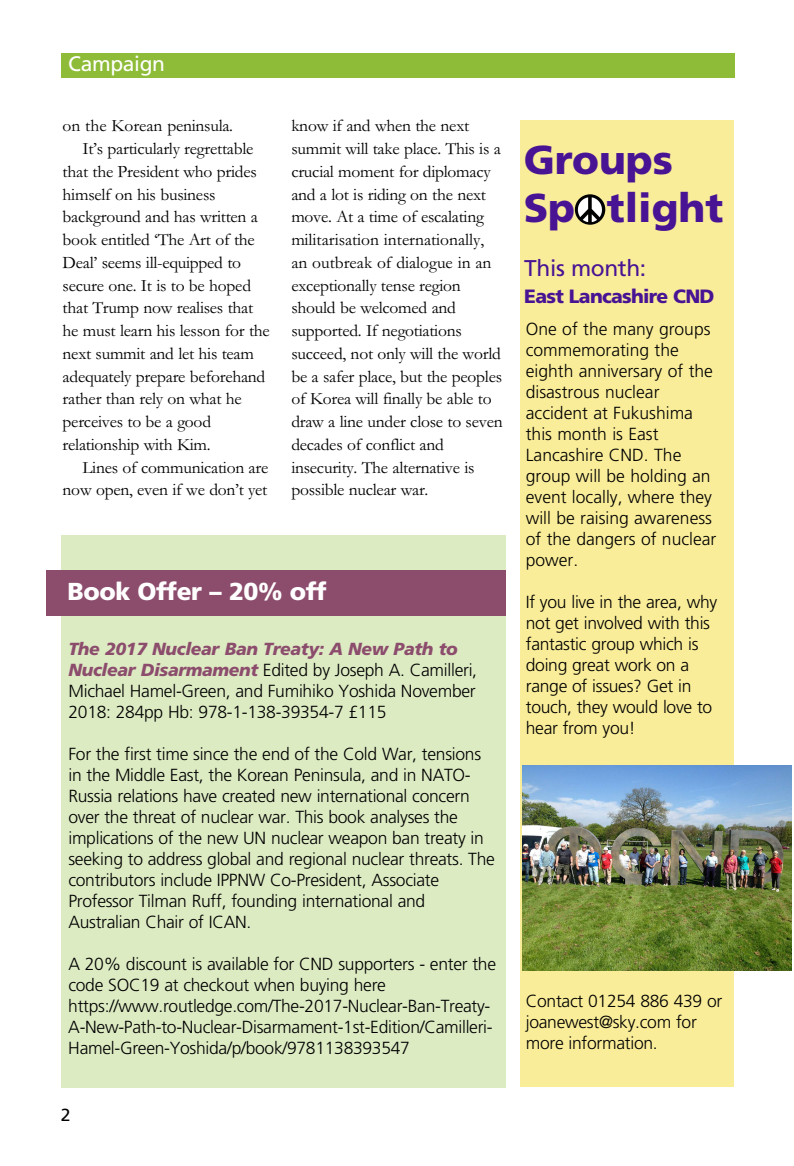
<style>
.page{position:relative;width:794px;height:1166px;background:#fff}
.page>*{position:absolute;margin:0;border:0;box-sizing:border-box;transform-origin:0 0}
.t1{font:900 40.25px/48.3px "Frutiger";color:#481494}
.t2{font:900 24.5px "Frutiger";letter-spacing:-.02em;color:#fff}
.t3{font:22.75px "Frutiger";letter-spacing:-.015em;color:#481494}
.t4{font:21px "Frutiger";letter-spacing:-.015em;color:#fff}
.t5{font:900 19.25px "Frutiger";letter-spacing:-.035em;color:#481494}
.t6{font:300 17.5px/21px "Frutiger";letter-spacing:-.015em;color:#000}
.t7{font:17.5px/22.8px "Garamond";letter-spacing:-.015em;color:#000}
.t8{font:17.5px "Frutiger";color:#000}
.s1{font-weight:900;font-style:italic;color:#8c4d6d}
</style>
<div class="page">
<div style="left:62px;top:53px;width:673px;height:25px;background:#8ebc38"></div>
<div style="left:520px;top:120px;width:214px;height:966px;background:#faed99"></div>
<svg style="left:575px;top:194px;width:30px;height:31px"></svg>
<div style="left:62px;top:535px;width:444px;height:552px;background:#ddebc3"></div>
<div style="left:46px;top:570px;width:460px;height:46px;background:#8c4d6d"></div>
<img style="left:522px;top:766px;width:269px;height:204px">
<p class="t4" style="left:68px;top:55px;width:98px">Campaign</p>
<p class="t7" style="left:63px;top:114px;width:172px">on the Korean peninsula.</p>
<p class="t7" style="left:82px;top:137px;width:172px">It’s particularly regrettable</p>
<p class="t7" style="left:63px;top:159px;width:196px">that the President who prides</p>
<p class="t7" style="left:63px;top:182px;width:154px">himself on his business</p>
<p class="t7" style="left:63px;top:205px;width:197px">background and has written a</p>
<p class="t7" style="left:63px;top:228px;width:194px">book entitled ‘The Art of the</p>
<p class="t7" style="left:63px;top:250px;width:180px">Deal’ seems ill-equipped to</p>
<p class="t7" style="left:63px;top:273px;width:190px">secure one. It is to be hoped</p>
<p class="t7" style="left:63px;top:296px;width:192px">that Trump now realises that</p>
<p class="t7" style="left:63px;top:319px;width:209px">he must learn his lesson for the</p>
<p class="t7" style="left:63px;top:341px;width:193px">next summit and let his team</p>
<p class="t7" style="left:63px;top:364px;width:204px">adequately prepare beforehand</p>
<p class="t7" style="left:63px;top:387px;width:181px">rather than rely on what he</p>
<p class="t7" style="left:63px;top:410px;width:150px">perceives to be a good</p>
<p class="t7" style="left:63px;top:432px;width:149px">relationship with Kim.</p>
<p class="t7" style="left:82px;top:455px;width:187px">Lines of communication are</p>
<p class="t7" style="left:63px;top:478px;width:206px">now open, even if we don’t yet</p>
<p class="t7" style="left:291px;top:114px;width:213px">know if and when the next summit will take place. This is a crucial moment for diplomacy and a lot is riding on the next move. At a time of escalating militarisation internationally, an outbreak of dialogue in an exceptionally tense region should be welcomed and supported. If negotiations succeed, not only will the world be a safer place, but the peoples of Korea will finally be able to draw a line under close to seven decades of conflict and insecurity. The alternative is possible nuclear war.</p>
<h2 class="t2" style="left:68px;top:581px;width:261px">Book Offer – 20% off</h2>
<p class="t6" style="left:68px;top:640px;width:410px"><span class="s1">The 2017 Nuclear Ban Treaty: A New Path to Nuclear Disarmament</span> Edited by Joseph A. Camilleri, Michael Hamel-Green, and Fumihiko Yoshida November 2018: 284pp Hb: 978-1-138-39354-7 £115</p>
<p class="t6" style="left:68px;top:745px;width:428px">For the first time since the end of the Cold War, tensions in the Middle East, the Korean Peninsula, and in NATO-Russia relations have created new international concern over the threat of nuclear war. This book analyses the implications of the new UN nuclear weapon ban treaty in seeking to address global and regional nuclear threats. The contributors include IPPNW Co-President, Associate Professor Tilman Ruff, founding international and Australian Chair of ICAN.</p>
<p class="t6" style="left:68px;top:955px;width:429px">A 20% discount is available for CND supporters - enter the code SOC19 at checkout when buying here https://www.routledge.com/The-2017-Nuclear-Ban-Treaty-A-New-Path-to-Nuclear-Disarmament-1st-Edition/Camilleri-Hamel-Green-Yoshida/p/book/9781138393547</p>
<p class="t8" style="left:61px;top:1108px;width:11px">2</p>
<h1 class="t1" style="left:523px;top:139px;width:201px">Groups<br>Spotlight</h1>
<h3 class="t3" style="left:524px;top:259px;width:123px">This month:</h3>
<p class="t5" style="left:524px;top:288px;width:192px">East Lancashire CND</p>
<p class="t6" style="left:526px;top:320px;width:192px">One of the many groups commemorating the eighth anniversary of the disastrous nuclear accident at Fukushima this month is East<br>Lancashire CND. The group will be holding an event locally, where they will be raising awareness of the dangers of nuclear power.</p>
<p class="t6" style="left:526px;top:593px;width:193px">If you live in the area, why not get involved with this fantastic group which is doing great work on a range of issues? Get in touch, they would love to hear from you!</p>
<p class="t6" style="left:526px;top:992px;width:198px">Contact 01254 886 439 or joanewest@sky.com for more information.</p>
</div>
